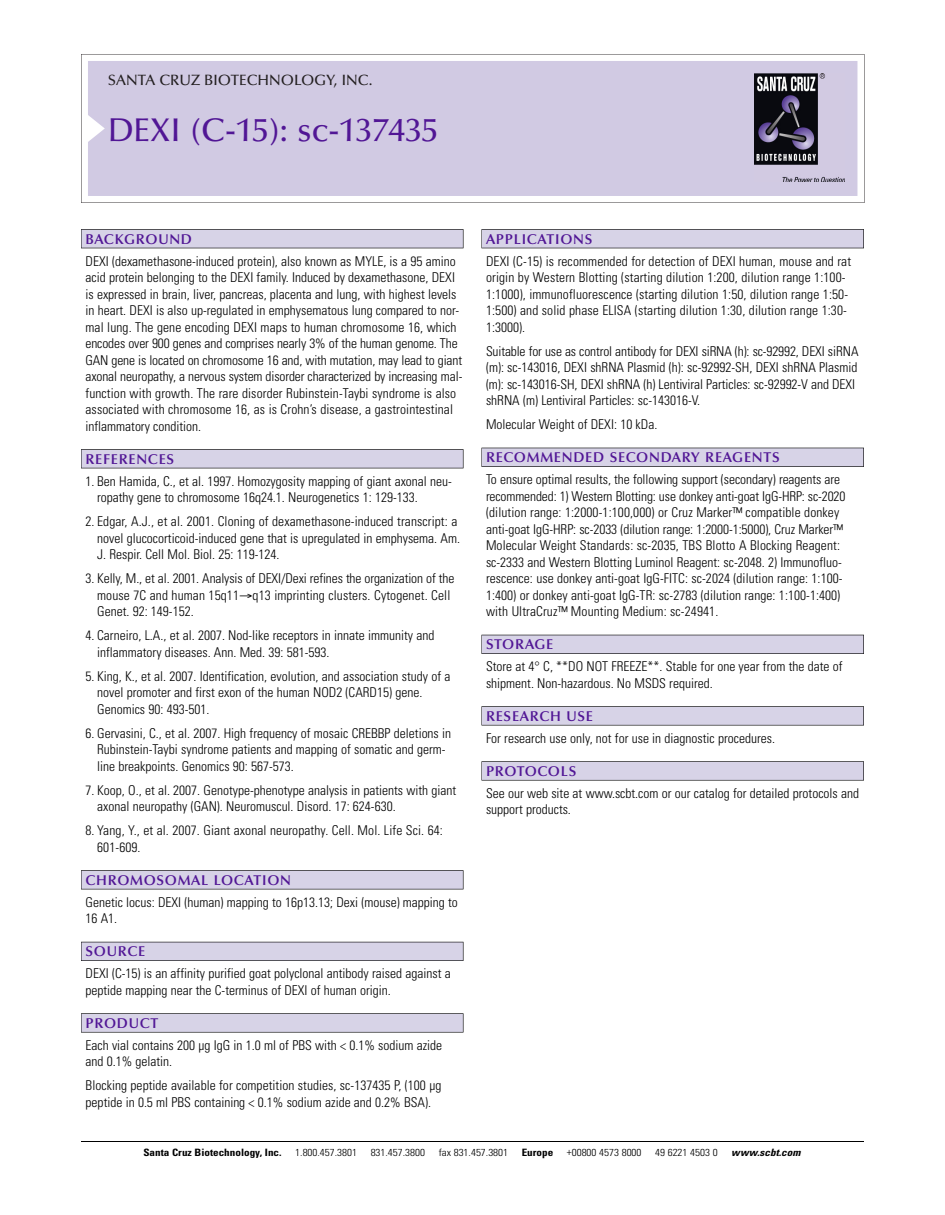
<style>
.page{position:relative;width:945px;height:1215px;background:#fff}
.page>*{position:absolute;margin:0;border:0;box-sizing:border-box;transform-origin:0 0}
.t1{font:500 33px "Optima";color:#511695}
.t2{font:500 15px "Optima";color:#231f20}
.t3{font:600 14.25px "Optima";letter-spacing:.05em;color:#511695}
.t4{font:300 condensed 13.5px/16.5px "Univers";color:#000}
.t5{font:300 condensed 10.2px "Univers";color:#000;scale:1.1 1}
.t6{font:700 condensed 10.2px "Univers";color:#000;scale:1.1 1}
.t7{font:italic 700 condensed 10.2px "Univers";letter-spacing:.005em;color:#000;scale:1.1 1}
</style>
<div class="page">
<svg style="left:81px;top:54px;width:783px;height:149px"></svg>
<div style="left:88px;top:61px;width:769px;height:135px;background:#d1cae3"></div>
<img style="left:755px;top:74px;width:90px;height:108px">
<div style="left:81px;top:229px;width:382px;height:19px;background:#525156"></div>
<div style="left:81px;top:230px;width:382px;height:18px;background:#d7d3e7"></div>
<div style="left:81px;top:449px;width:382px;height:19px;background:#525155"></div>
<div style="left:81px;top:450px;width:382px;height:18px;background:#d7d3e7"></div>
<div style="left:81px;top:870px;width:382px;height:19px;background:#545357"></div>
<div style="left:81px;top:871px;width:382px;height:18px;background:#d7d3e7"></div>
<div style="left:81px;top:942px;width:382px;height:19px;background:#54535a"></div>
<div style="left:81px;top:942px;width:382px;height:18px;background:#d7d3e7"></div>
<svg style="left:81px;top:1013px;width:382px;height:20px"></svg>
<div style="left:81px;top:1014px;width:382px;height:18px;background:#d7d3e7"></div>
<div style="left:482px;top:229px;width:382px;height:19px;background:#525156"></div>
<div style="left:482px;top:230px;width:381px;height:18px;background:#d7d3e7"></div>
<div style="left:482px;top:448px;width:382px;height:19px;background:#515055"></div>
<div style="left:482px;top:448px;width:381px;height:18px;background:#d7d3e7"></div>
<div style="left:482px;top:635px;width:382px;height:19px;background:#525158"></div>
<div style="left:482px;top:635px;width:381px;height:18px;background:#d7d3e7"></div>
<div style="left:482px;top:706px;width:382px;height:19px;background:#575759"></div>
<div style="left:482px;top:707px;width:381px;height:18px;background:#d7d3e7"></div>
<svg style="left:482px;top:761px;width:382px;height:20px"></svg>
<div style="left:482px;top:762px;width:381px;height:18px;background:#d7d3e7"></div>
<hr style="left:81px;top:1141px;width:783px;height:1px;background:#000">
<p class="t2" style="left:108px;top:74px;width:266px">SANTA CRUZ BIOTECHNOLOGY, INC.</p>
<h1 class="t1" style="left:108px;top:117px;width:332px">DEXI (C-15): sc-137435</h1>
<p class="t3" style="left:86px;top:233px;width:108px">BACKGROUND</p>
<p class="t4" style="left:86px;top:254px;width:378px">DEXI (dexamethasone-induced protein), also known as MYLE, is a 95 amino acid protein belonging to the DEXI family. Induced by dexamethasone, DEXI is expressed in brain, liver, pancreas, placenta and lung, with highest levels in heart. DEXI is also up-regulated in emphysematous lung compared to nor&shy;mal lung. The gene encoding DEXI maps to human chromosome 16, which encodes over 900 genes and comprises nearly 3% of the human genome. The GAN gene is located on chromosome 16 and, with mutation, may lead to giant axonal neuropathy, a nervous system disorder characterized by increasing mal&shy;function with growth. The rare disorder Rubinstein-Taybi syndrome is also associated with chromosome 16, as is Crohn’s disease, a gastrointestinal inflammatory condition.</p>
<p class="t3" style="left:86px;top:453px;width:90px">REFERENCES</p>
<p class="t4" style="left:97px;top:474px;width:356px;text-indent:-12px">1. Ben Hamida, C., et al. 1997. Homozygosity mapping of giant axonal neu&shy;ropathy gene to chromosome 16q24.1. Neurogenetics 1: 129-133.</p>
<p class="t4" style="left:97px;top:514px;width:364px;text-indent:-12px">2. Edgar, A.J., et al. 2001. Cloning of dexamethasone-induced transcript: a novel glucocorticoid-induced gene that is upregulated in emphysema. Am.<br>J. Respir. Cell Mol. Biol. 25: 119-124.</p>
<p class="t4" style="left:97px;top:571px;width:359px;text-indent:-12px">3. Kelly, M., et al. 2001. Analysis of DEXI/Dexi refines the organization of the mouse 7C and human 15q11→q13 imprinting clusters. Cytogenet. Cell<br>Genet. 92: 149-152.</p>
<p class="t4" style="left:97px;top:628px;width:339px;text-indent:-12px">4. Carneiro, L.A., et al. 2007. Nod-like receptors in innate immunity and inflammatory diseases. Ann. Med. 39: 581-593.</p>
<p class="t4" style="left:97px;top:669px;width:355px;text-indent:-12px">5. King, K., et al. 2007. Identification, evolution, and association study of a novel promoter and first exon of the human NOD2 (CARD15) gene.<br>Genomics 90: 493-501.</p>
<p class="t4" style="left:97px;top:726px;width:356px;text-indent:-12px">6. Gervasini, C., et al. 2007. High frequency of mosaic CREBBP deletions in<br>Rubinstein-Taybi syndrome patients and mapping of somatic and germ&shy;line breakpoints. Genomics 90: 567-573.</p>
<p class="t4" style="left:97px;top:783px;width:360px;text-indent:-12px">7. Koop, O., et al. 2007. Genotype-phenotype analysis in patients with giant axonal neuropathy (GAN). Neuromuscul. Disord. 17: 624-630.</p>
<p class="t4" style="left:97px;top:823px;width:347px;text-indent:-12px">8. Yang, Y., et al. 2007. Giant axonal neuropathy. Cell. Mol. Life Sci. 64:<br>601-609.</p>
<p class="t3" style="left:86px;top:874px;width:207px">CHROMOSOMAL LOCATION</p>
<p class="t4" style="left:86px;top:895px;width:374px">Genetic locus: DEXI (human) mapping to 16p13.13; Dexi (mouse) mapping to<br>16 A1.</p>
<p class="t3" style="left:86px;top:946px;width:61px">SOURCE</p>
<p class="t4" style="left:86px;top:966px;width:367px">DEXI (C-15) is an affinity purified goat polyclonal antibody raised against a peptide mapping near the C-terminus of DEXI of human origin.</p>
<p class="t3" style="left:86px;top:1017px;width:74px">PRODUCT</p>
<p class="t4" style="left:86px;top:1038px;width:358px">Each vial contains 200 µg IgG in 1.0 ml of PBS with &lt; 0.1% sodium azide and 0.1% gelatin.</p>
<p class="t4" style="left:86px;top:1078px;width:357px">Blocking peptide available for competition studies, sc-137435 P, (100 µg peptide in 0.5 ml PBS containing &lt; 0.1% sodium azide and 0.2% BSA).</p>
<p class="t3" style="left:486px;top:233px;width:108px">APPLICATIONS</p>
<p class="t4" style="left:486px;top:254px;width:367px">DEXI (C-15) is recommended for detection of DEXI human, mouse and rat origin by Western Blotting (starting dilution 1:200, dilution range 1:100- 1:1000), immunofluorescence (starting dilution 1:50, dilution range 1:50- 1:500) and solid phase ELISA (starting dilution 1:30, dilution range 1:30- 1:3000).</p>
<p class="t4" style="left:486px;top:344px;width:374px">Suitable for use as control antibody for DEXI siRNA (h): sc-92992, DEXI siRNA (m): sc-143016, DEXI shRNA Plasmid (h): sc-92992-SH, DEXI shRNA Plasmid (m): sc-143016-SH, DEXI shRNA (h) Lentiviral Particles: sc-92992-V and DEXI shRNA (m) Lentiviral Particles: sc-143016-V.</p>
<p class="t4" style="left:486px;top:417px;width:173px">Molecular Weight of DEXI: 10 kDa.</p>
<p class="t3" style="left:486px;top:452px;width:295px">RECOMMENDED SECONDARY REAGENTS</p>
<p class="t4" style="left:486px;top:472px;width:361px">To ensure optimal results, the following support (secondary) reagents are recommended: 1) Western Blotting: use donkey anti-goat IgG-HRP: sc-2020 (dilution range: 1:2000-1:100,000) or Cruz Marker™ compatible donkey anti-goat IgG-HRP: sc-2033 (dilution range: 1:2000-1:5000), Cruz Marker™ Molecular Weight Standards: sc-2035, TBS Blotto A Blocking Reagent: sc-2333 and Western Blotting Luminol Reagent: sc-2048. 2) Immunofluo&shy;rescence: use donkey anti-goat IgG-FITC: sc-2024 (dilution range: 1:100- 1:400) or donkey anti-goat IgG-TR: sc-2783 (dilution range: 1:100-1:400) with UltraCruz™ Mounting Medium: sc-24941.</p>
<p class="t3" style="left:486px;top:639px;width:69px">STORAGE</p>
<p class="t4" style="left:486px;top:659px;width:358px">Store at 4° C, **DO NOT FREEZE**. Stable for one year from the date of shipment. Non-hazardous. No MSDS required.</p>
<p class="t3" style="left:486px;top:710px;width:109px">RESEARCH USE</p>
<p class="t4" style="left:486px;top:731px;width:290px">For research use only, not for use in diagnostic procedures.</p>
<p class="t3" style="left:486px;top:765px;width:92px">PROTOCOLS</p>
<p class="t4" style="left:486px;top:786px;width:375px">See our web site at www.scbt.com or our catalog for detailed protocols and support products.</p>
<p class="t6" style="left:143px;top:1148px;width:127px">Santa Cruz Biotechnology, Inc.</p>
<p class="t5" style="left:295px;top:1148px;width:58px">1.800.457.3801</p>
<p class="t5" style="left:371px;top:1148px;width:51px">831.457.3800</p>
<p class="t5" style="left:439px;top:1148px;width:65px">fax 831.457.3801</p>
<p class="t6" style="left:522px;top:1148px;width:30px">Europe</p>
<p class="t5" style="left:567px;top:1148px;width:69px">+00800 4573 8000</p>
<p class="t5" style="left:655px;top:1148px;width:58px">49 6221 4503 0</p>
<p class="t7" style="left:731px;top:1148px;width:64px">www.scbt.com</p>
</div>
